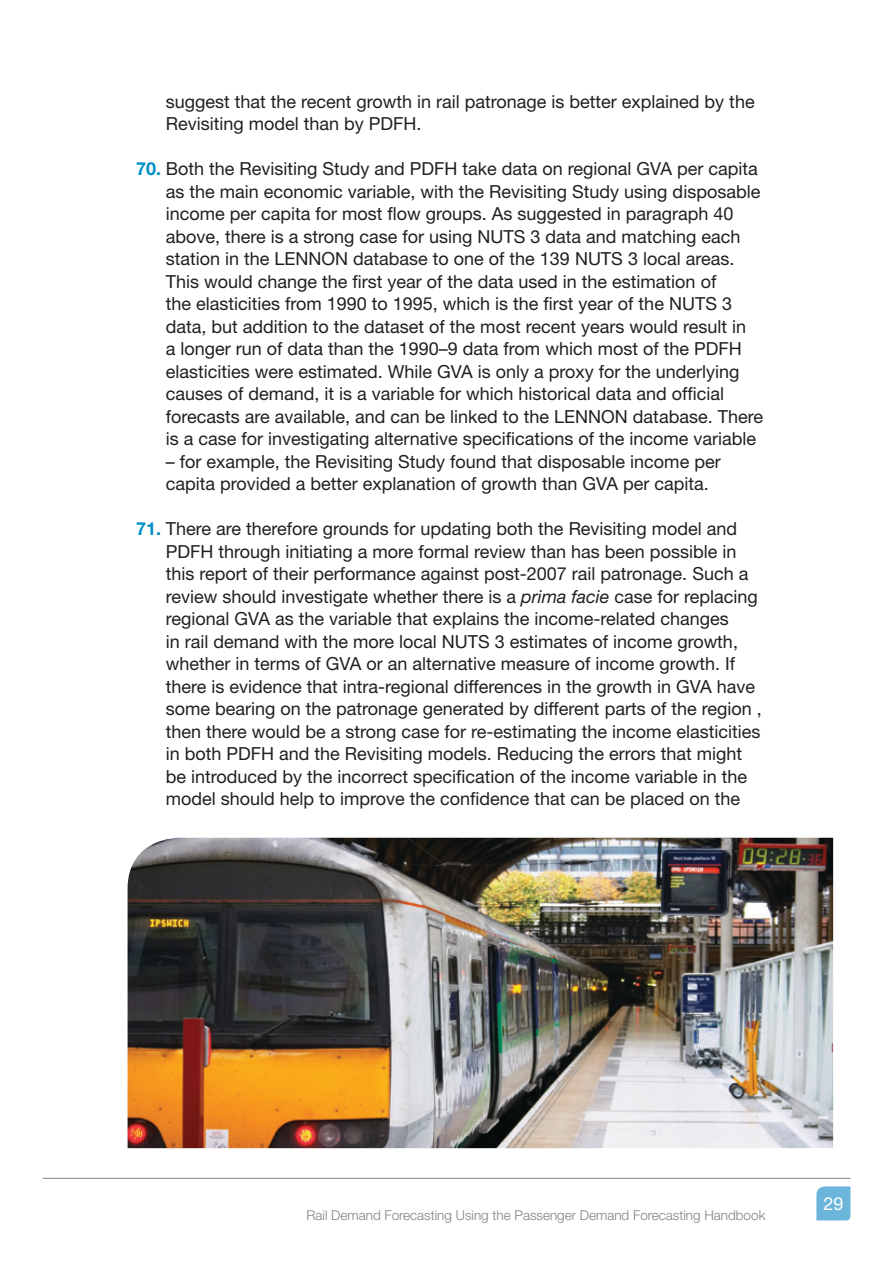
<style>
.page{position:relative;width:893px;height:1263px;background:#fff}
.page>*{position:absolute;margin:0;border:0;box-sizing:border-box;transform-origin:0 0}
.t1{font:18px/22.5px "Helvetica Neue";color:#231f20}
.t2{font:18px "Helvetica Neue";color:#fff}
.t3{font:300 13.5px "Helvetica Neue";color:#808285}
.s1{font-weight:700;color:#008fc5}
.s2{font-style:italic}
</style>
<div class="page">
<hr style="left:43px;top:1178px;width:807px;height:1px;background:#808285">
<svg style="left:816px;top:1186px;width:34px;height:34px"></svg>
<img style="left:128px;top:838px;width:705px;height:310px">
<p class="t1" style="left:166px;top:90px;width:590px">suggest that the recent growth in rail patronage is better explained by the<br>Revisiting model than by PDFH.</p>
<p class="t1" style="left:166px;top:157px;width:599px;text-indent:-30px"><span class="s1">70.</span> Both the Revisiting Study and PDFH take data on regional GVA per capita as the main economic variable, with the Revisiting Study using disposable income per capita for most flow groups. As suggested in paragraph 40 above, there is a strong case for using NUTS 3 data and matching each station in the LENNON database to one of the 139 NUTS 3 local areas.<br>This would change the first year of the data used in the estimation of<br>the elasticities from 1990 to 1995, which is the first year of the NUTS 3 data, but addition to the dataset of the most recent years would result in<br>a longer run of data than the 1990–9 data from which most of the PDFH elasticities were estimated. While GVA is only a proxy for the underlying causes of demand, it is a variable for which historical data and official forecasts are available, and can be linked to the LENNON database. There is a case for investigating alternative specifications of the income variable</p>
<p class="t1" style="left:166px;top:450px;width:556px">– for example, the Revisiting Study found that disposable income per capita provided a better explanation of growth than GVA per capita.</p>
<p class="t1" style="left:166px;top:517px;width:597px;text-indent:-30px"><span class="s1">71.</span> There are therefore grounds for updating both the Revisiting model and PDFH through initiating a more formal review than has been possible in this report of their performance against post-2007 rail patronage. Such a review should investigate whether there is a <span class="s2">prima facie</span> case for replacing regional GVA as the variable that explains the income-related changes<br>in rail demand with the more local NUTS 3 estimates of income growth, whether in terms of GVA or an alternative measure of income growth. If there is evidence that intra-regional differences in the growth in GVA have some bearing on the patronage generated by different parts of the region , then there would be a strong case for re-estimating the income elasticities in both PDFH and the Revisiting models. Reducing the errors that might be introduced by the incorrect specification of the income variable in the model should help to improve the confidence that can be placed on the</p>
<p class="t3" style="left:306px;top:1207px;width:460px">Rail Demand Forecasting Using the Passenger Demand Forecasting Handbook</p>
<p class="t2" style="left:823px;top:1193px;width:22px">29</p>
</div>
